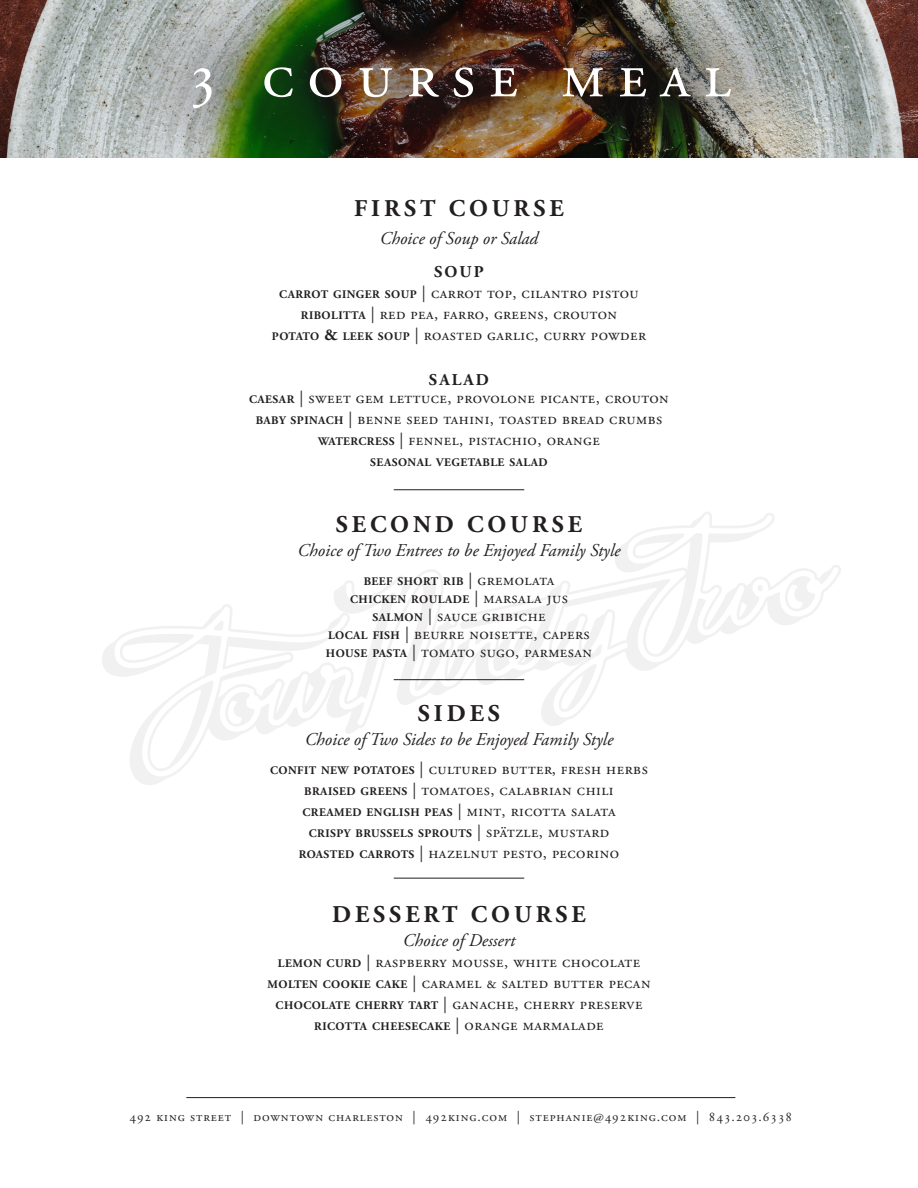
<style>
.page{position:relative;width:918px;height:1188px;background:#fff}
.page>*{position:absolute;margin:0;border:0;box-sizing:border-box;transform-origin:0 0}
.t1{font:64.5px "Adobe Garamond Pro";letter-spacing:.21em;color:#fff}
.t2{font:700 24px "Adobe Garamond Pro";letter-spacing:.165em;color:#231f20}
.t3{font:italic 18px "Adobe Garamond Pro";color:#231f20}
.t4{font:16.5px "Adobe Garamond Pro";letter-spacing:.03em;color:#231f20}
.t5{font:700 16.5px "Adobe Garamond Pro";letter-spacing:.125em;color:#231f20}
.t6{font:13.5px "Adobe Garamond Pro";letter-spacing:.07em;color:#282526}
.t7{font:700 11.55px "Adobe Garamond Pro";letter-spacing:.045em;color:#231f20}
.s1{font-weight:700;font-size:11.55px}
.s2{font-weight:700}
.s3{font-weight:400;font-size:16.5px}
</style>
<div class="page">
<svg style="left:102px;top:515px;width:730px;height:270px"></svg>
<div style="left:422px;top:746px;width:414px;height:52px;background:#fff"></div>
<img style="left:0;top:0;width:918px;height:158px">
<div style="left:94px;top:0;width:734px;height:205px;background:#231f20;opacity:.75"></div>
<div style="left:0;top:158px;width:918px;height:96px;background:#fff"></div>
<hr style="left:186px;top:1097px;width:549px;height:1px;background:#231f20">
<hr style="left:394px;top:489px;width:130px;height:1px;background:#231f20">
<hr style="left:394px;top:679px;width:130px;height:1px;background:#231f20">
<hr style="left:394px;top:878px;width:130px;height:1px;background:#231f20">
<p class="t1" style="left:187px;top:37px;width:545px">3 course meal</p>
<p class="t2" style="left:354px;top:194px;width:211px">FIRST COURSE</p>
<p class="t3" style="left:380px;top:228px;width:160px">Choice of Soup or Salad</p>
<p class="t5" style="left:434px;top:263px;width:51px">SOUP</p>
<p class="t4" style="left:279px;top:283px;width:361px"><span class="s1">CARROT GINGER SOUP</span> | carrot top, cilantro pistou</p>
<p class="t4" style="left:301px;top:304px;width:318px"><span class="s1">RIBOLITTA</span> | red pea, farro, greens, crouton</p>
<p class="t4" style="left:272px;top:325px;width:376px"><span class="s1">POTATO</span> <span class="s2">&amp;</span> <span class="s1">LEEK SOUP</span> | roasted garlic, curry powder</p>
<p class="t5" style="left:429px;top:371px;width:62px">SALAD</p>
<p class="t4" style="left:249px;top:388px;width:421px"><span class="s1">CAESAR</span> | sweet gem lettuce, provolone picante, crouton</p>
<p class="t4" style="left:256px;top:409px;width:408px"><span class="s1">BABY SPINACH</span> | benne seed tahini, toasted bread crumbs</p>
<p class="t4" style="left:318px;top:430px;width:283px"><span class="s1">WATERCRESS</span> | fennel, pistachio, orange</p>
<p class="t7" style="left:370px;top:456px;width:179px">SEASONAL VEGETABLE SALAD</p>
<p class="t2" style="left:336px;top:511px;width:248px">SECOND COURSE</p>
<p class="t3" style="left:298px;top:540px;width:324px">Choice of Two Entrees to be Enjoyed Family Style</p>
<p class="t7" style="left:364px;top:575px;width:192px">BEEF SHORT RIB <span class="s3">| gremolata</span></p>
<p class="t7" style="left:350px;top:593px;width:219px">CHICKEN ROULADE <span class="s3">| marsala jus</span></p>
<p class="t4" style="left:372px;top:606px;width:175px"><span class="s1">SALMON</span> | sauce gribiche</p>
<p class="t4" style="left:328px;top:624px;width:263px"><span class="s1">LOCAL FISH</span> | beurre noisette, capers</p>
<p class="t4" style="left:326px;top:642px;width:268px"><span class="s1">HOUSE PASTA</span> | tomato sugo, parmesan</p>
<p class="t2" style="left:418px;top:700px;width:84px">SIDES</p>
<p class="t3" style="left:305px;top:729px;width:310px">Choice of Two Sides to be Enjoyed Family Style</p>
<p class="t4" style="left:270px;top:759px;width:379px"><span class="s1">CONFIT NEW POTATOES</span> | cultured butter, fresh herbs</p>
<p class="t4" style="left:304px;top:780px;width:311px"><span class="s1">BRAISED GREENS</span> | tomatoes, calabrian chili</p>
<p class="t4" style="left:302px;top:801px;width:315px"><span class="s1">CREAMED ENGLISH PEAS</span> | mint, ricotta salata</p>
<p class="t7" style="left:309px;top:827px;width:302px">CRISPY BRUSSELS SPROUTS <span class="s3">| spätzle, mustard</span></p>
<p class="t4" style="left:299px;top:843px;width:322px"><span class="s1">ROASTED CARROTS</span> | hazelnut pesto, pecorino</p>
<p class="t2" style="left:332px;top:901px;width:255px">DESSERT COURSE</p>
<p class="t3" style="left:403px;top:930px;width:114px">Choice of Dessert</p>
<p class="t4" style="left:278px;top:952px;width:364px"><span class="s1">LEMON CURD</span> | raspberry mousse, white chocolate</p>
<p class="t4" style="left:267px;top:973px;width:385px"><span class="s1">MOLTEN COOKIE CAKE</span> | caramel &amp; salted butter pecan</p>
<p class="t4" style="left:276px;top:994px;width:368px"><span class="s1">CHOCOLATE CHERRY TART</span> | ganache, cherry preserve</p>
<p class="t7" style="left:314px;top:1020px;width:291px">RICOTTA CHEESECAKE <span class="s3">| orange marmalade</span></p>
<p class="t6" style="left:129px;top:1109px;width:664px">492 king street | downtown charleston | 492king.com | stephanie@492king.com | 843.203.6338</p>
</div>
